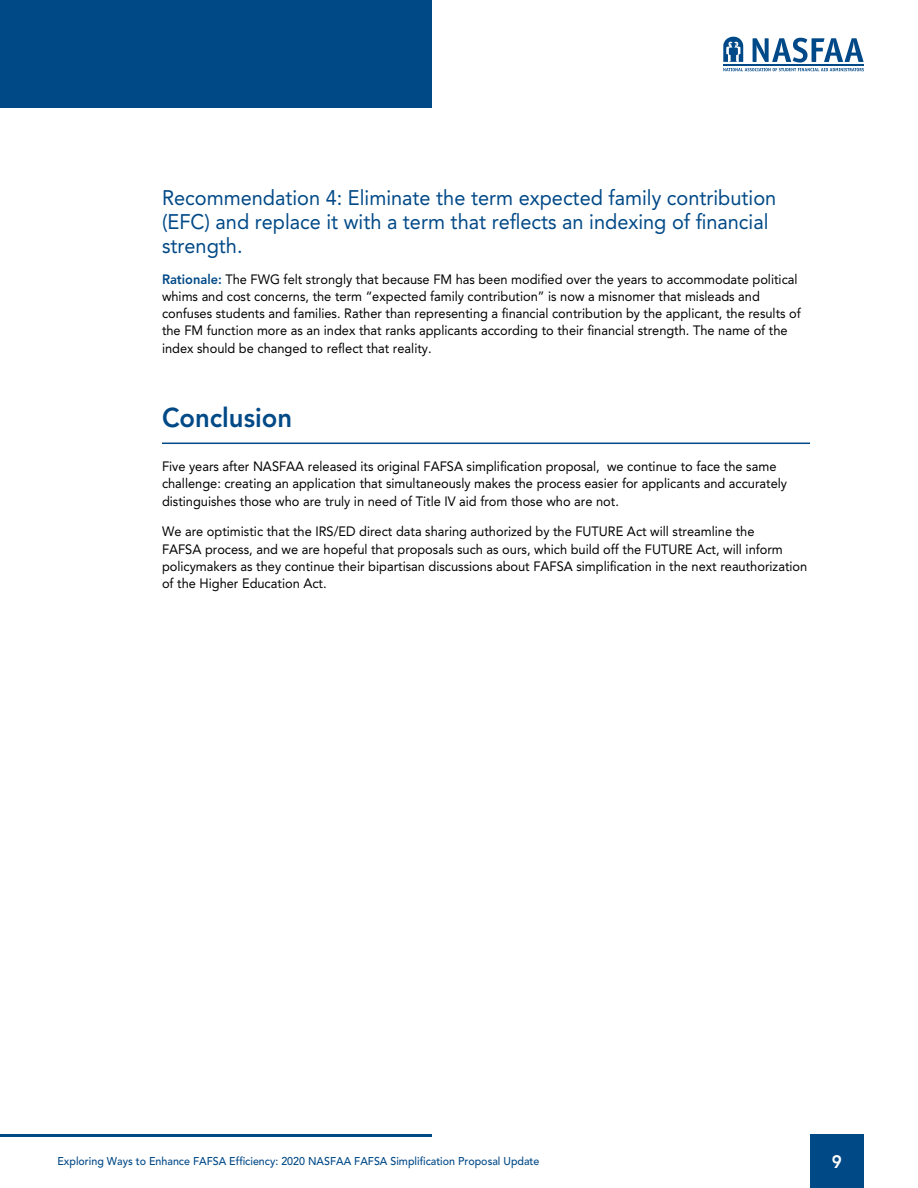
<style>
.page{position:relative;width:918px;height:1188px;background:#fff}
.page>*{position:absolute;margin:0;border:0;box-sizing:border-box;transform-origin:0 0}
.t1{font:800 27px "Avenir LT Std";color:#004987;scale:.95 1}
.t2{font:21px/24px "Avenir LT Std";color:#004987;scale:.95 1}
.t3{font:800 18px "Avenir LT Std";color:#fff;scale:.95 1}
.t4{font:13.5px/17.2px "Avenir LT Std";color:#000;scale:.95 1}
.t5{font:500 11.25px "Avenir LT Std";color:#004987;scale:.95 1}
.s1{font-weight:800;color:#004987}
</style>
<div class="page">
<div style="left:810px;top:1134px;width:54px;height:54px;background:#004987"></div>
<div style="left:0;top:0;width:432px;height:108px;background:#004987"></div>
<hr style="left:0;top:1134px;width:432px;height:3px;background:#004987">
<svg style="left:723px;top:37px;width:141px;height:34px"></svg>
<hr style="left:723px;top:64px;width:141px;height:1px;background:#004988">
<hr style="left:162px;top:443px;width:648px;height:1px;background:#004987">
<h2 class="t2" style="left:162px;top:186px;width:648px">Recommendation 4: Eliminate the term expected family contribution (EFC) and replace it with a term that reflects an indexing of financial strength.</h2>
<p class="t4" style="left:162px;top:270px;width:674px"><span class="s1">Rationale:</span> The FWG felt strongly that because FM has been modified over the years to accommodate political whims and cost concerns, the term “expected family contribution” is now a misnomer that misleads and confuses students and families. Rather than representing a financial contribution by the applicant, the results of the FM function more as an index that ranks applicants according to their financial strength. The name of the index should be changed to reflect that reality.</p>
<h1 class="t1" style="left:162px;top:402px;width:138px">Conclusion</h1>
<p class="t4" style="left:162px;top:458px;width:660px">Five years after NASFAA released its original FAFSA simplification proposal, we continue to face the same challenge: creating an application that simultaneously makes the process easier for applicants and accurately distinguishes those who are truly in need of Title IV aid from those who are not.</p>
<p class="t4" style="left:162px;top:523px;width:681px">We are optimistic that the IRS/ED direct data sharing authorized by the FUTURE Act will streamline the<br>FAFSA process, and we are hopeful that proposals such as ours, which build off the FUTURE Act, will inform policymakers as they continue their bipartisan discussions about FAFSA simplification in the next reauthorization of the Higher Education Act.</p>
<p class="t5" style="left:57px;top:1155px;width:509px">Exploring Ways to Enhance FAFSA Efficiency: 2020 NASFAA FAFSA Simplification Proposal Update</p>
<h3 class="t3" style="left:832px;top:1151px;width:12px">9</h3>
</div>
